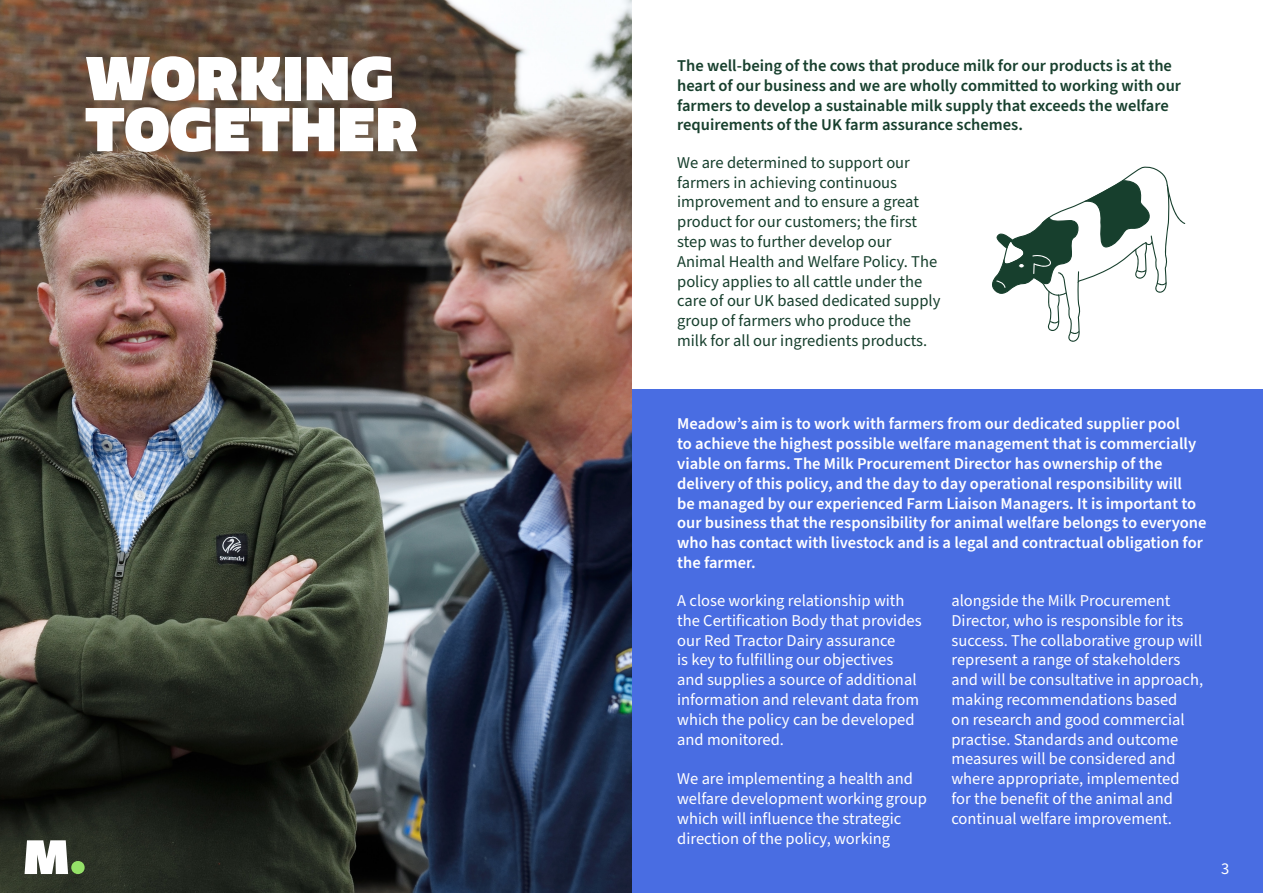
<style>
.page{position:relative;width:1263px;height:893px;background:#fff}
.page>*{position:absolute;margin:0;border:0;box-sizing:border-box;transform-origin:0 0}
.t1{font:900 60px "Quatro";color:#fff}
.t2{font:16.5px/19.8px "Source Sans Pro";color:#fff}
.t3{font:600 16.5px/19.8px "Source Sans Pro";color:#fff}
.t4{font:16.5px/19.8px "Source Sans Pro";color:#173f2d}
.t5{font:600 16.5px/19.8px "Source Sans Pro";color:#173f2d}
</style>
<div class="page">
<div style="left:631px;top:390px;width:632px;height:503px;background:#496de2"></div>
<img style="left:0;top:0;width:631px;height:893px">
<svg style="left:992px;top:166px;width:193px;height:176px"></svg>
<svg style="left:25px;top:840px;width:43px;height:34px"></svg>
<div style="left:71px;top:861px;width:14px;height:13px;background:#94e068;border-radius:50%"></div>
<p class="t1" style="left:85px;top:41px;width:310px">WORKING</p>
<p class="t1" style="left:85px;top:92px;width:334px">TOGETHER</p>
<p class="t5" style="left:677px;top:56px;width:505px">The well-being of the cows that produce milk for our products is at the heart of our business and we are wholly committed to working with our farmers to develop a sustainable milk supply that exceeds the welfare requirements of the UK farm assurance schemes.</p>
<p class="t4" style="left:677px;top:153px;width:265px">We are determined to support our farmers in achieving continuous improvement and to ensure a great product for our customers; the first step was to further develop our Animal Health and Welfare Policy. The policy applies to all cattle under the care of our UK based dedicated supply group of farmers who produce the milk for all our ingredients products.</p>
<p class="t3" style="left:677px;top:414px;width:531px">Meadow’s aim is to work with farmers from our dedicated supplier pool<br>to achieve the highest possible welfare management that is commercially viable on farms. The Milk Procurement Director has ownership of the delivery of this policy, and the day to day operational responsibility will<br>be managed by our experienced Farm Liaison Managers. It is important to our business that the responsibility for animal welfare belongs to everyone who has contact with livestock and is a legal and contractual obligation for the farmer.</p>
<p class="t2" style="left:677px;top:591px;width:246px">A close working relationship with the Certification Body that provides our Red Tractor Dairy assurance<br>is key to fulfilling our objectives and supplies a source of additional information and relevant data from which the policy can be developed and monitored.</p>
<p class="t2" style="left:677px;top:769px;width:251px">We are implementing a health and welfare development working group which will influence the strategic direction of the policy, working</p>
<p class="t2" style="left:951px;top:591px;width:253px">alongside the Milk Procurement Director, who is responsible for its success. The collaborative group will represent a range of stakeholders and will be consultative in approach, making recommendations based<br>on research and good commercial practise. Standards and outcome measures will be considered and where appropriate, implemented<br>for the benefit of the animal and continual welfare improvement.</p>
<p class="t2" style="left:1221px;top:859px;width:10px">3</p>
</div>
